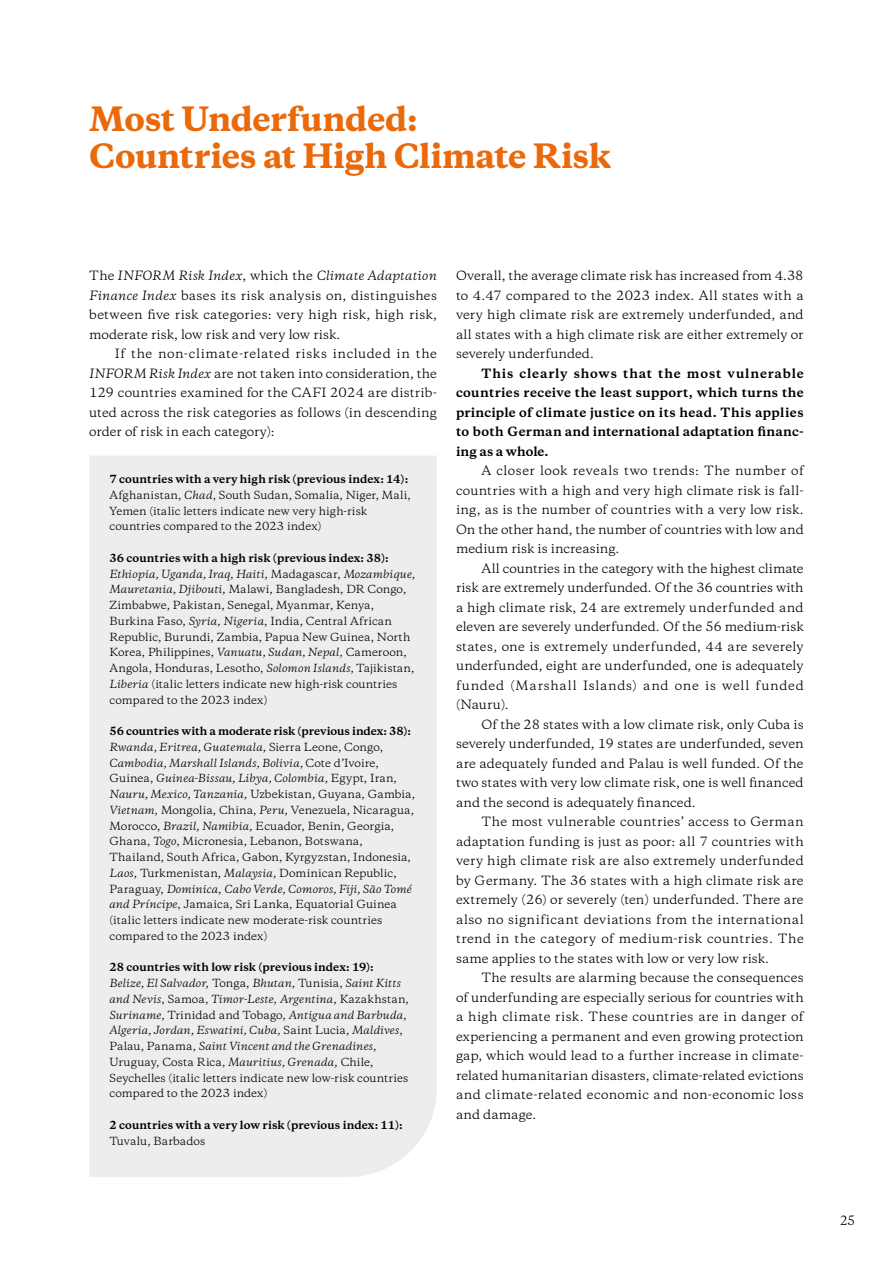
<style>
.page{position:relative;width:893px;height:1263px;background:#fff}
.page>*{position:absolute;margin:0;border:0;box-sizing:border-box;transform-origin:0 0}
.t1{font:800 31.5px/37.5px "Copernicus";letter-spacing:-.01em;color:#ea690b}
.t2{font:12px/19.5px "Copernicus";letter-spacing:.01em;color:#000;text-align:justify}
.t3{font:700 12px/19.5px "Copernicus";letter-spacing:.015em;color:#000;text-align:justify}
.t4{font:10.5px/15.8px "Copernicus";letter-spacing:.005em;color:#000}
.t5{font:700 10.5px "Copernicus";letter-spacing:.01em;color:#000}
.s1{font-style:italic}
.s2{font-weight:700}
</style>
<div class="page">
<div style="left:89px;top:456px;width:348px;height:721px;background:#ededed"></div>
<h1 class="t1" style="left:89px;top:101px;width:523px">Most Underfunded:<br>Countries at High Climate Risk</h1>
<p class="t2" style="left:89px;top:266px;width:349px">The <span class="s1">INFORM Risk Index</span>, which the <span class="s1">Climate Adaptation Finance Index</span> bases its risk analysis on, distinguishes between five risk categories: very high risk, high risk, moderate risk, low risk and very low risk.</p>
<p class="t2" style="left:89px;top:344px;width:349px;text-indent:26px">If the non-climate-related risks included in the <span class="s1">INFORM Risk Index</span> are not taken into consideration, the 129 countries examined for the CAFI 2024 are distrib&shy;uted across the risk categories as follows (in descending order of risk in each category):</p>
<p class="t4" style="left:109px;top:471px;width:303px"><span class="s2">7 countries with a very high risk (previous index: 14):<br></span>Afghanistan, <span class="s1">Chad</span>, South Sudan, Somalia, Niger, Mali, Yemen (italic letters indicate new very high-risk countries compared to the 2023 index)</p>
<p class="t4" style="left:109px;top:550px;width:307px"><span class="s2">36 countries with a high risk (previous index: 38):<br></span><span class="s1">Ethiopia, Uganda, Iraq, Haiti,</span> Madagascar, <span class="s1">Mozambique, Mauretania, Djibouti,</span> Malawi, Bangladesh, DR Congo, Zimbabwe, Pakistan, Senegal, Myanmar, Kenya, Burkina Faso, <span class="s1">Syria, Nigeria</span>, India, Central African Republic, Burundi, Zambia, Papua New Guinea, North Korea, Philippines, <span class="s1">Vanuatu, Sudan, Nepal,</span> Cameroon, Angola, Honduras, Lesotho, <span class="s1">Solomon Islands,</span> Tajikistan, <span class="s1">Liberia</span> (italic letters indicate new high-risk countries compared to the 2023 index)</p>
<p class="t4" style="left:109px;top:723px;width:307px"><span class="s2">56 countries with a moderate risk (previous index: 38):<br></span><span class="s1">Rwanda</span>, <span class="s1">Eritrea, Guatemala</span>, Sierra Leone, Congo, <span class="s1">Cambodia, Marshall Islands, Bolivia,</span> Cote d’Ivoire, Guinea, <span class="s1">Guinea-Bissau, Libya, Colombia</span>, Egypt, Iran, <span class="s1">Nauru, Mexico, Tanzania,</span> Uzbekistan, Guyana, Gambia, <span class="s1">Vietnam,</span> Mongolia, China, <span class="s1">Peru,</span> Venezuela, Nicaragua, Morocco, <span class="s1">Brazil, Namibia,</span> Ecuador, Benin, Georgia, Ghana, <span class="s1">Togo</span>, Micronesia, Lebanon, Botswana, Thailand, South Africa, Gabon, Kyrgyzstan, Indonesia, <span class="s1">Laos</span>, Turkmenistan, <span class="s1">Malaysia</span>, Dominican Republic, Paraguay, <span class="s1">Dominica</span>, <span class="s1">Cabo Verde, Comoros, Fiji, São Tomé and Príncipe</span>, Jamaica, Sri Lanka, Equatorial Guinea (italic letters indicate new moderate-risk countries compared to the 2023 index)</p>
<p class="t4" style="left:109px;top:959px;width:301px"><span class="s2">28 countries with low risk (previous index: 19):<br></span><span class="s1">Belize, El Salvador,</span> Tonga, <span class="s1">Bhutan</span>, Tunisia, <span class="s1">Saint Kitts and Nevis</span>, Samoa, <span class="s1">Timor-Leste, Argentina</span>, Kazakhstan, <span class="s1">Suriname</span>, Trinidad and Tobago, <span class="s1">Antigua and Barbuda, Algeria, Jordan, Eswatini, Cuba,</span> Saint Lucia, <span class="s1">Maldives</span>, Palau, Panama, <span class="s1">Saint Vincent and the Grenadines</span>, Uruguay, Costa Rica, <span class="s1">Mauritius, Grenada,</span> Chile, Seychelles (italic letters indicate new low-risk countries compared to the 2023 index)</p>
<p class="t5" style="left:109px;top:1118px;width:295px">2 countries with a very low risk (previous index: 11):</p>
<p class="t4" style="left:109px;top:1133px;width:97px">Tuvalu, Barbados</p>
<p class="t2" style="left:456px;top:266px;width:349px">Overall, the average climate risk has increased from 4.38 to 4.47 compared to the 2023 index. All states with a very high climate risk are extremely underfunded, and all states with a high climate risk are either extremely or severely underfunded.</p>
<p class="t3" style="left:456px;top:363px;width:349px;text-indent:26px">This clearly shows that the most vulnerable countries receive the least support, which turns the principle of climate justice on its head. This applies to both German and international adaptation financ&shy;ing as a whole.</p>
<p class="t2" style="left:456px;top:461px;width:349px;text-indent:26px">A closer look reveals two trends: The number of countries with a high and very high climate risk is fall&shy;ing, as is the number of countries with a very low risk.<br>On the other hand, the number of countries with low and medium risk is increasing.</p>
<p class="t2" style="left:456px;top:558px;width:349px;text-indent:26px">All countries in the category with the highest climate risk are extremely underfunded. Of the 36 countries with a high climate risk, 24 are extremely underfunded and eleven are severely underfunded. Of the 56 medium-risk states, one is extremely underfunded, 44 are severely underfunded, eight are underfunded, one is adequately funded (Marshall Islands) and one is well funded (Nauru).</p>
<p class="t2" style="left:456px;top:714px;width:349px;text-indent:26px">Of the 28 states with a low climate risk, only Cuba is severely underfunded, 19 states are underfunded, seven are adequately funded and Palau is well funded. Of the two states with very low climate risk, one is well financed and the second is adequately financed.</p>
<p class="t2" style="left:456px;top:812px;width:349px;text-indent:26px">The most vulnerable countries’ access to German adaptation funding is just as poor: all 7 countries with very high climate risk are also extremely underfunded by Germany. The 36 states with a high climate risk are extremely (26) or severely (ten) underfunded. There are also no significant deviations from the international trend in the category of medium-risk countries. The same applies to the states with low or very low risk.</p>
<p class="t2" style="left:456px;top:968px;width:349px;text-indent:26px">The results are alarming because the consequences of underfunding are especially serious for countries with a high climate risk. These countries are in danger of experiencing a permanent and even growing protection gap, which would lead to a further increase in climate&shy;related humanitarian disasters, climate-related evictions and climate-related economic and non-economic loss and damage.</p>
<p class="t2" style="left:841px;top:1210px;width:16px">25</p>
</div>
